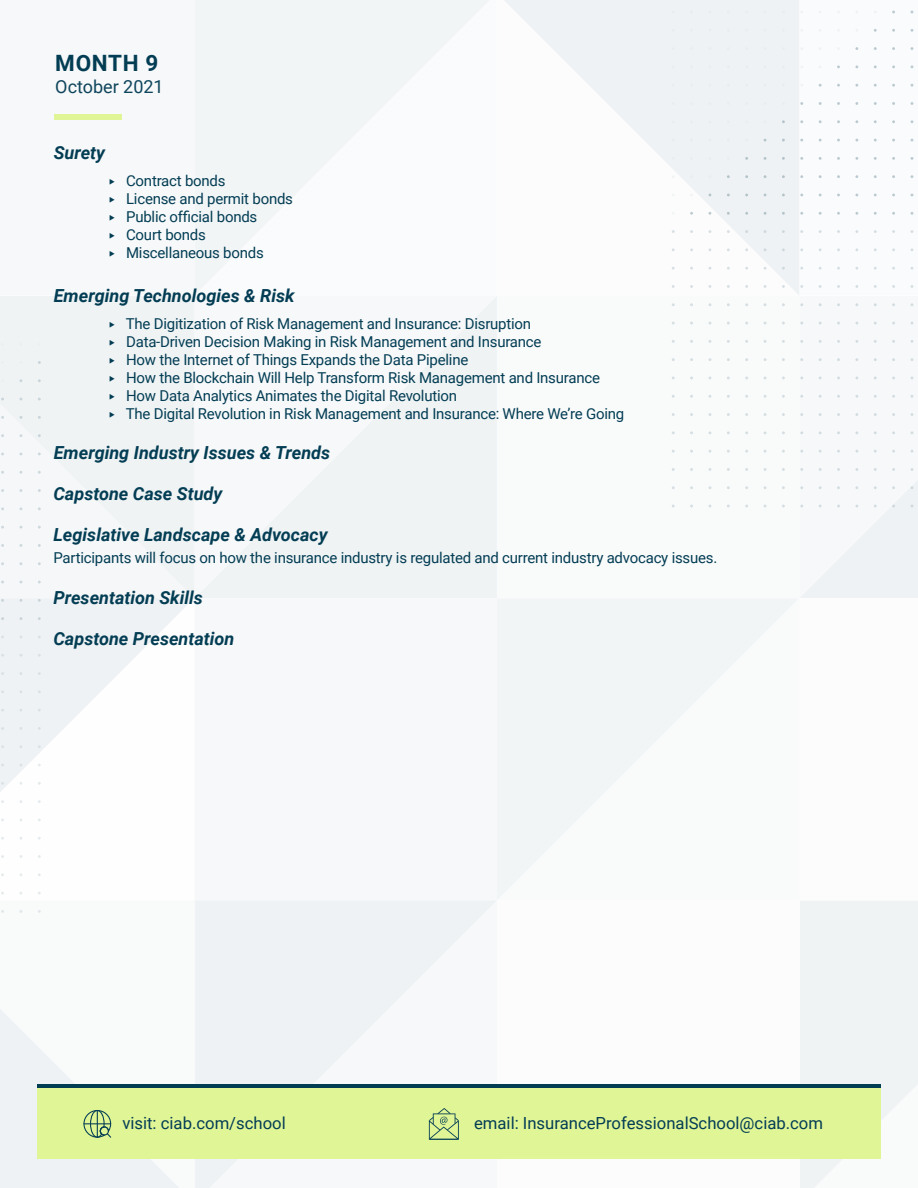
<style>
.page{position:relative;width:918px;height:1188px;background:#fff}
.page>*{position:absolute;margin:0;border:0;box-sizing:border-box;transform-origin:0 0}
.t1{font:700 22.5px "Roboto";letter-spacing:.03em;color:#033d54}
.t2{font:italic 700 18px "Roboto";color:#033d54}
.t3{font:18px "Roboto";color:#0f455c}
.t4{font:16.65px "Roboto";color:#033d54}
.t5{font:15px/18px "Roboto";letter-spacing:-.015em;color:#033d54}
</style>
<div class="page">
<div style="left:497px;top:296px;width:302px;height:302px;background:#f9fafa"></div>
<div style="left:195px;top:296px;width:302px;height:302px;background:#f6f8f9"></div>
<div style="left:0;top:296px;width:194px;height:301px;background:#eff3f4"></div>
<svg style="left:504px;top:0;width:295px;height:295px;fill:#eff2f4"></svg>
<div style="left:195px;top:0;width:294px;height:294px;background:#f2f5f6"></div>
<div style="left:497px;top:599px;width:301px;height:301px;background:#f4f7f8"></div>
<div style="left:195px;top:598px;width:302px;height:303px;background:#f6f8f9"></div>
<svg style="left:0;top:598px;width:194px;height:296px"></svg>
<div style="left:195px;top:901px;width:301px;height:287px;background:#eff2f4"></div>
<svg style="left:0;top:911px;width:179px;height:277px"></svg>
<div style="left:38px;top:1084px;width:843px;height:75px;background:#e0f596"></div>
<hr style="left:38px;top:1084px;width:843px;height:4px;background:#033d54">
<svg style="left:800px;top:10px;width:118px;height:1178px"></svg>
<div style="left:54px;top:114px;width:68px;height:6px;background:#e0f596"></div>
<svg style="left:83px;top:1110px;width:28px;height:28px"></svg>
<svg style="left:429px;top:1108px;width:30px;height:32px"></svg>
<svg style="left:110px;top:322px;width:5px;height:6px"></svg>
<svg style="left:110px;top:340px;width:5px;height:6px"></svg>
<svg style="left:110px;top:358px;width:5px;height:6px"></svg>
<svg style="left:110px;top:376px;width:5px;height:6px"></svg>
<svg style="left:110px;top:394px;width:5px;height:6px"></svg>
<svg style="left:110px;top:412px;width:5px;height:6px"></svg>
<h1 class="t1" style="left:55px;top:47px;width:105px">MONTH 9</h1>
<p class="t3" style="left:55px;top:74px;width:110px">October 2021</p>
<p class="t2" style="left:54px;top:140px;width:53px">Surety</p>
<p class="t5" style="left:126px;top:171px;width:168px">Contract bonds<br>License and permit bonds<br>Public official bonds<br>Court bonds<br>Miscellaneous bonds</p>
<p class="t2" style="left:54px;top:283px;width:242px">Emerging Technologies &amp; Risk</p>
<p class="t5" style="left:126px;top:314px;width:500px">The Digitization of Risk Management and Insurance: Disruption<br>Data-Driven Decision Making in Risk Management and Insurance<br>How the Internet of Things Expands the Data Pipeline<br>How the Blockchain Will Help Transform Risk Management and Insurance How Data Analytics Animates the Digital Revolution<br>The Digital Revolution in Risk Management and Insurance: Where We’re Going</p>
<p class="t2" style="left:54px;top:440px;width:278px">Emerging Industry Issues &amp; Trends</p>
<p class="t2" style="left:53px;top:481px;width:170px">Capstone Case Study</p>
<p class="t2" style="left:53px;top:522px;width:276px">Legislative Landscape &amp; Advocacy</p>
<p class="t5" style="left:53px;top:548px;width:665px">Participants will focus on how the insurance industry is regulated and current industry advocacy issues.</p>
<p class="t2" style="left:53px;top:585px;width:151px">Presentation Skills</p>
<p class="t2" style="left:53px;top:626px;width:183px">Capstone Presentation</p>
<p class="t4" style="left:122px;top:1112px;width:165px">visit: ciab.com/school</p>
<p class="t4" style="left:474px;top:1112px;width:351px">email: InsuranceProfessionalSchool@ciab.com</p>
</div>
